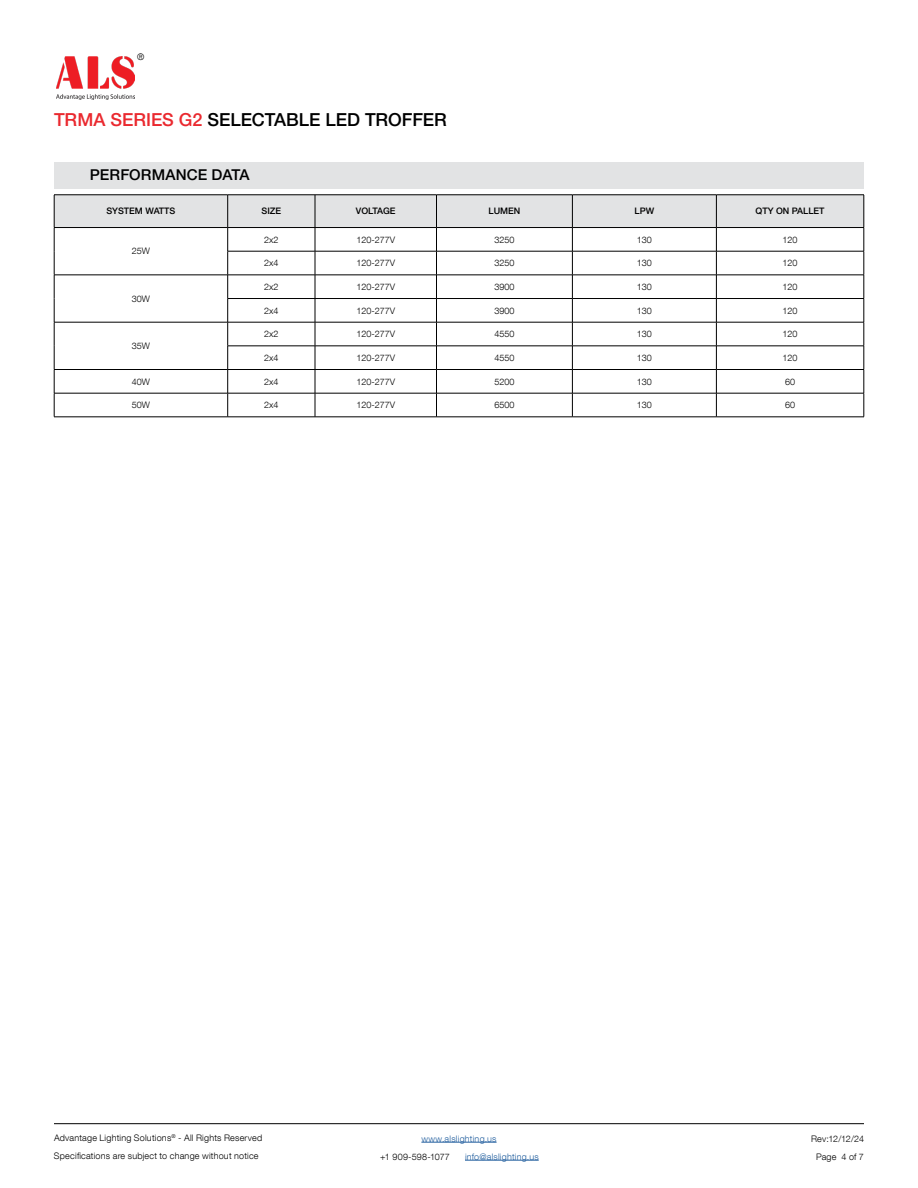
<style>
.page{position:relative;width:918px;height:1188px;background:#fff}
.page>*{position:absolute;margin:0;border:0;box-sizing:border-box;transform-origin:0 0}
.t1{font:500 18px "Helvetica Neue LT Pro";letter-spacing:-.005em;color:#000}
.t2{font:500 15px "Helvetica Neue LT Pro";letter-spacing:.005em;color:#000}
.t3{font:300 9px/18px "Helvetica Neue LT Com";color:#000;text-align:center}
.t4{font:300 9px/18px "Helvetica Neue LT Com";letter-spacing:.025em;color:#000}
.t5{font:500 9px "Helvetica Neue LT Pro";color:#000}
.t6{font:300 9px "Helvetica Neue LT Com";letter-spacing:.025em;color:#215e9e}
.s1{color:#ea292f}
</style>
<div class="page">
<hr style="left:421px;top:1142px;width:76px;height:1px;background:#215e9e">
<hr style="left:465px;top:1160px;width:74px;height:1px;background:#215e9e">
<hr style="left:54px;top:1123px;width:810px;height:1px;background:#000">
<img style="left:56px;top:57px;width:79px;height:43px">
<div style="left:82px;top:162px;width:782px;height:26px;background:#e2e3e4"></div>
<div style="left:54px;top:162px;width:27px;height:26px;background:#e2e3e4"></div>
<svg style="left:54px;top:195px;width:811px;height:222px"></svg>
<hr style="left:54px;top:417px;width:174px;height:1px;background:#000">
<hr style="left:228px;top:417px;width:87px;height:1px;background:#000">
<hr style="left:315px;top:417px;width:121px;height:1px;background:#000">
<hr style="left:436px;top:417px;width:136px;height:1px;background:#000">
<hr style="left:572px;top:417px;width:144px;height:1px;background:#000">
<hr style="left:716px;top:417px;width:148px;height:1px;background:#000">
<p class="t3" style="left:137px;top:48px;width:9px">®</p>
<h1 class="t1" style="left:54px;top:109px;width:394px"><span class="s1">TRMA SERIES G2</span> SELECTABLE LED TROFFER</h1>
<h2 class="t2" style="left:90px;top:166px;width:161px">PERFORMANCE DATA</h2>
<p class="t5" style="left:106px;top:206px;width:70px">SYSTEM WATTS</p>
<p class="t5" style="left:262px;top:206px;width:21px">SIZE</p>
<p class="t5" style="left:356px;top:206px;width:41px">VOLTAGE</p>
<p class="t5" style="left:489px;top:206px;width:33px">LUMEN</p>
<p class="t5" style="left:635px;top:206px;width:21px">LPW</p>
<p class="t5" style="left:756px;top:206px;width:71px">QTY ON PALLET</p>
<p class="t3" style="left:132px;top:242px;width:20px">25W</p>
<p class="t3" style="left:264px;top:230px;width:16px">2x2</p>
<p class="t3" style="left:356px;top:230px;width:40px">120-277V</p>
<p class="t3" style="left:494px;top:230px;width:22px">3250</p>
<p class="t3" style="left:637px;top:230px;width:17px">130</p>
<p class="t3" style="left:783px;top:230px;width:17px">120</p>
<p class="t3" style="left:264px;top:254px;width:16px">2x4</p>
<p class="t3" style="left:356px;top:254px;width:40px">120-277V</p>
<p class="t3" style="left:494px;top:254px;width:22px">3250</p>
<p class="t3" style="left:637px;top:254px;width:17px">130</p>
<p class="t3" style="left:783px;top:254px;width:17px">120</p>
<p class="t3" style="left:132px;top:289px;width:20px">30W</p>
<p class="t3" style="left:132px;top:337px;width:20px">35W</p>
<p class="t3" style="left:264px;top:278px;width:16px">2x2</p>
<p class="t3" style="left:356px;top:278px;width:40px">120-277V</p>
<p class="t3" style="left:494px;top:278px;width:22px">3900</p>
<p class="t3" style="left:637px;top:278px;width:17px">130</p>
<p class="t3" style="left:783px;top:278px;width:17px">120</p>
<p class="t3" style="left:264px;top:301px;width:16px">2x4</p>
<p class="t3" style="left:356px;top:301px;width:40px">120-277V</p>
<p class="t3" style="left:494px;top:301px;width:22px">3900</p>
<p class="t3" style="left:637px;top:301px;width:17px">130</p>
<p class="t3" style="left:783px;top:301px;width:17px">120</p>
<p class="t3" style="left:264px;top:325px;width:16px">2x2</p>
<p class="t3" style="left:356px;top:325px;width:40px">120-277V</p>
<p class="t3" style="left:494px;top:325px;width:22px">4550</p>
<p class="t3" style="left:637px;top:325px;width:17px">130</p>
<p class="t3" style="left:783px;top:325px;width:17px">120</p>
<p class="t3" style="left:264px;top:348px;width:16px">2x4</p>
<p class="t3" style="left:356px;top:348px;width:40px">120-277V</p>
<p class="t3" style="left:494px;top:348px;width:22px">4550</p>
<p class="t3" style="left:637px;top:348px;width:17px">130</p>
<p class="t3" style="left:783px;top:348px;width:17px">120</p>
<p class="t3" style="left:132px;top:372px;width:20px">40W</p>
<p class="t3" style="left:264px;top:372px;width:16px">2x4</p>
<p class="t3" style="left:356px;top:372px;width:40px">120-277V</p>
<p class="t3" style="left:494px;top:372px;width:22px">5200</p>
<p class="t3" style="left:637px;top:372px;width:17px">130</p>
<p class="t3" style="left:785px;top:372px;width:12px">60</p>
<p class="t3" style="left:132px;top:396px;width:20px">50W</p>
<p class="t3" style="left:264px;top:396px;width:16px">2x4</p>
<p class="t3" style="left:356px;top:396px;width:40px">120-277V</p>
<p class="t3" style="left:494px;top:396px;width:22px">6500</p>
<p class="t3" style="left:637px;top:396px;width:17px">130</p>
<p class="t3" style="left:785px;top:396px;width:12px">60</p>
<p class="t4" style="left:54px;top:1129px;width:210px">Advantage Lighting Solutions<sup>®</sup> - All Rights Reserved<br>Specifications are subject to change without notice</p>
<p class="t3" style="left:811px;top:1129px;width:54px">Rev:12/12/24<br>Page 4 of 7</p>
<p class="t6" style="left:421px;top:1133px;width:77px">www.alslighting.us</p>
<p class="t3" style="left:380px;top:1147px;width:71px">+1 909-598-1077</p>
<p class="t6" style="left:465px;top:1151px;width:75px">info@alslighting.us</p>
</div>
